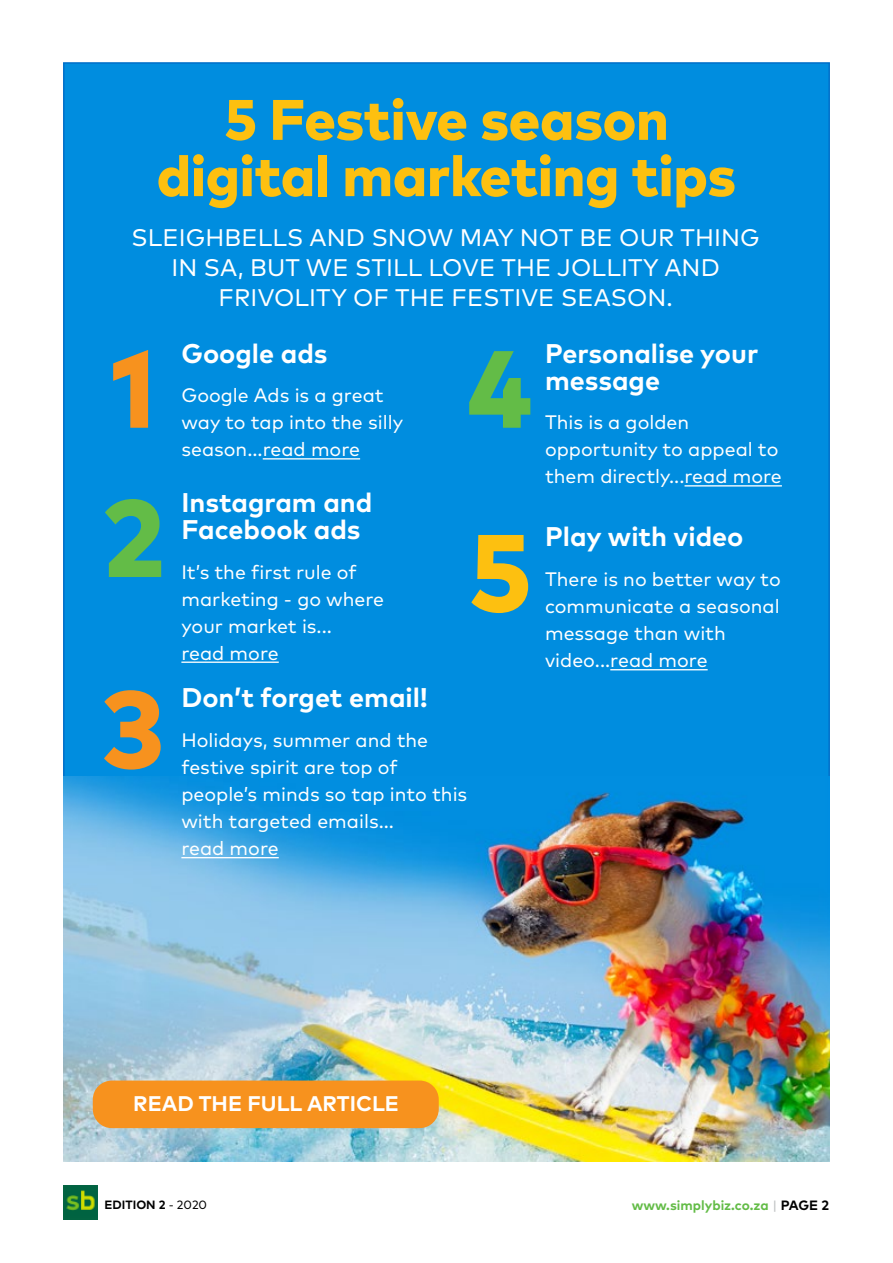
<style>
.page{position:relative;width:893px;height:1263px;background:#fff}
.page>*{position:absolute;margin:0;border:0;box-sizing:border-box;transform-origin:0 0}
.t1{font:800 109.5px "Mark Pro";color:#f7921e}
.t2{font:800 109.5px "Mark Pro";color:#63bc47}
.t3{font:800 109.5px "Mark Pro";color:#fdc010}
.t4{font:800 57px/56.2px "Mark Pro";letter-spacing:-.005em;color:#fdc010;text-align:center}
.t5{font:700 27px/27px "Mark Pro";color:#fff}
.t6{font:24px/30px "Mark Pro";letter-spacing:.005em;color:#fff;text-align:center}
.t7{font:700 21.15px "Mark Pro";color:#fff}
.t8{font:19.5px/27px "Mark Pro";color:#fff}
.t9{font:700 13.5px "Mark Pro";color:#63bc47}
.t10{font:700 12px "Mark Pro";color:#000}
.s1{font-weight:400}
.s2{font-weight:400;color:#bec0c2}
.s3{color:#000}
</style>
<div class="page">
<img style="left:64px;top:1186px;width:34px;height:34px">
<div style="left:63px;top:62px;width:767px;height:1100px;background:#008ddf;border:2px solid #006fc9"></div>
<img style="left:63px;top:776px;width:767px;height:386px">
<hr style="left:263px;top:458px;width:97px;height:1px;background:#fff">
<hr style="left:181px;top:857px;width:98px;height:1px;background:#fff">
<hr style="left:684px;top:485px;width:98px;height:1px;background:#fff">
<hr style="left:610px;top:669px;width:98px;height:1px;background:#fff">
<hr style="left:181px;top:661px;width:98px;height:2px;background:#fff">
<div style="left:93px;top:1080px;width:346px;height:48px;background:#f7921e;border-radius:19px"></div>
<h2 class="t4" style="left:157px;top:87px;width:581px">5 Festive season digital marketing tips</h2>
<p class="t6" style="left:131px;top:221px;width:630px">SLEIGHBELLS AND SNOW MAY NOT BE OUR THING<br>IN SA, BUT WE STILL LOVE THE JOLLITY AND<br>FRIVOLITY OF THE FESTIVE SEASON.</p>
<h1 class="t1" style="left:111px;top:305px;width:46px">1</h1>
<h1 class="t2" style="left:102px;top:454px;width:64px">2</h1>
<h1 class="t1" style="left:102px;top:645px;width:64px">3</h1>
<h3 class="t5" style="left:181px;top:337px;width:148px">Google ads</h3>
<p class="t8" style="left:181px;top:380px;width:223px">Google Ads is a great way to tap into the silly season...read more</p>
<h3 class="t5" style="left:181px;top:486px;width:193px">Instagram and<br>Facebook ads</h3>
<p class="t8" style="left:181px;top:557px;width:204px">It’s the first rule of marketing - go where your market is...<br>read more</p>
<h1 class="t2" style="left:467px;top:305px;width:66px">4</h1>
<h1 class="t3" style="left:468px;top:489px;width:65px">5</h1>
<h3 class="t5" style="left:181px;top:682px;width:248px">Don’t forget email!</h3>
<p class="t8" style="left:181px;top:725px;width:287px">Holidays, summer and the festive spirit are top of people’s minds so tap into this with targeted emails...<br>read more</p>
<h3 class="t5" style="left:545px;top:337px;width:215px">Personalise your message</h3>
<p class="t8" style="left:545px;top:407px;width:238px">This is a golden opportunity to appeal to them directly...read more</p>
<h3 class="t5" style="left:545px;top:521px;width:200px">Play with video</h3>
<p class="t8" style="left:545px;top:564px;width:237px">There is no better way to communicate a seasonal message than with video...read more</p>
<p class="t7" style="left:133px;top:1088px;width:267px">READ THE FULL ARTICLE</p>
<p class="t10" style="left:105px;top:1195px;width:104px">EDITION 2 <span class="s1">- 2020</span></p>
<p class="t9" style="left:632px;top:1195px;width:199px">www.simplybiz.co.za <span class="s2">|</span> <span class="s3">PAGE 2</span></p>
</div>
